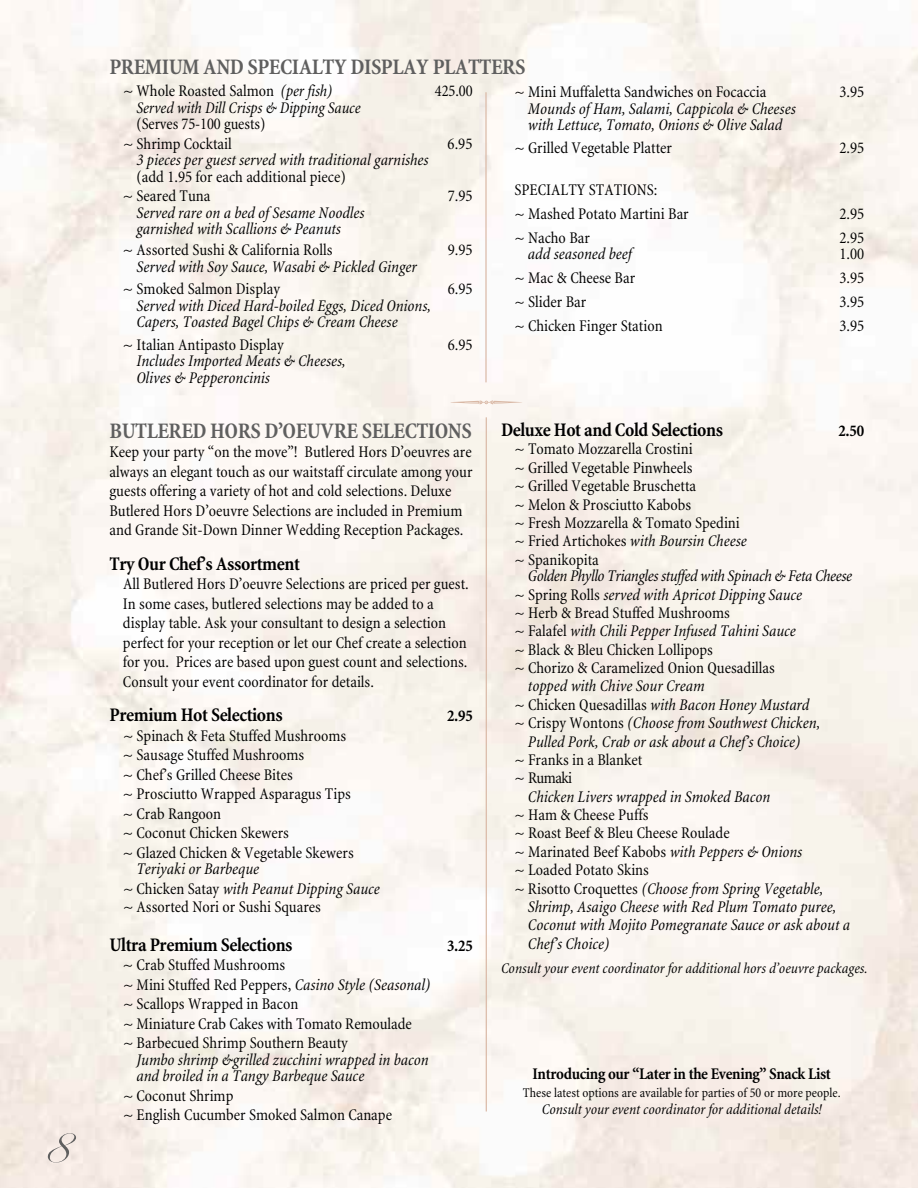
<style>
.page{position:relative;width:918px;height:1188px;background:#fff}
.page>*{position:absolute;margin:0;border:0;box-sizing:border-box;transform-origin:0 0}
.t1{font:54px "Edwardian Script ITC";color:#5f5f5f}
.t2{font:700 condensed 22.5px "Minion";letter-spacing:-.025em;color:#5f5f5f}
.t3{font:700 condensed 19.5px "Minion";letter-spacing:-.02em;color:#000}
.t4{font:condensed 16.5px/19.5px "Minion";color:#000}
.t5{font:italic condensed 16.5px/16.5px "Minion";color:#000}
.t6{font:700 condensed 16.5px "Minion";letter-spacing:-.02em;color:#000}
.t7{font:italic condensed 15px "Minion";color:#000}
.t8{font:condensed 13.5px "Minion";color:#000}
.s1{font-style:italic}
.s2{font-style:normal}
</style>
<div class="page">
<hr style="left:486px;top:417px;width:1px;height:695px;background:#d9b8a5">
<hr style="left:485px;top:92px;width:2px;height:290px;background:#d9b8a5">
<svg style="left:450px;top:400px;width:72px;height:4px"></svg>
<h1 class="t1" style="left:41px;top:1112px;width:27px">K</h1>
<h2 class="t2" style="left:110px;top:59px;width:417px">PREMIUM AND SPECIALTY DISPLAY PLATTERS</h2>
<p class="t4" style="left:123px;top:83px;width:211px">~ Whole Roasted Salmon <span class="s1">(per fish)</span></p>
<p class="t4" style="left:435px;top:83px;width:39px">425.00</p>
<p class="t5" style="left:137px;top:101px;width:226px">Served with Dill Crisps &amp; Dipping Sauce</p>
<p class="t4" style="left:123px;top:116px;width:144px;text-indent:14px">(Serves 75-100 guests) ~ Shrimp Cocktail</p>
<p class="t4" style="left:448px;top:135px;width:26px">6.95</p>
<p class="t5" style="left:136px;top:153px;width:294px">3 pieces per guest served with traditional garnishes</p>
<p class="t4" style="left:123px;top:168px;width:224px;text-indent:13px">(add 1.95 for each additional piece) ~ Seared Tuna</p>
<p class="t4" style="left:448px;top:188px;width:26px">7.95</p>
<p class="t5" style="left:136px;top:206px;width:230px">Served rare on a bed of Sesame Noodles garnished with Scallions &amp; Peanuts</p>
<p class="t4" style="left:123px;top:242px;width:211px">~ Assorted Sushi &amp; California Rolls</p>
<p class="t4" style="left:448px;top:242px;width:26px">9.95</p>
<p class="t5" style="left:136px;top:260px;width:282px">Served with Soy Sauce, Wasabi &amp; Pickled Ginger</p>
<p class="t4" style="left:123px;top:281px;width:159px">~ Smoked Salmon Display</p>
<p class="t4" style="left:448px;top:281px;width:26px">6.95</p>
<p class="t5" style="left:136px;top:299px;width:296px">Served with Diced Hard-boiled Eggs, Diced Onions,<br>Capers, Toasted Bagel Chips &amp; Cream Cheese</p>
<p class="t4" style="left:123px;top:336px;width:162px">~ Italian Antipasto Display</p>
<p class="t4" style="left:448px;top:336px;width:26px">6.95</p>
<p class="t5" style="left:136px;top:354px;width:211px">Includes Imported Meats &amp; Cheeses,<br>Olives &amp; Pepperoncinis</p>
<h2 class="t2" style="left:110px;top:422px;width:364px">BUTLERED HORS D’OEUVRE SELECTIONS</h2>
<p class="t4" style="left:109px;top:444px;width:365px">Keep your party “on the move”! Butlered Hors D’oeuvres are always an elegant touch as our waitstaff circulate among your guests offering a variety of hot and cold selections. Deluxe Butlered Hors D’oeuvre Selections are included in Premium and Grande Sit-Down Dinner Wedding Reception Packages.</p>
<p class="t3" style="left:110px;top:556px;width:192px">Try Our Chef’s Assortment</p>
<p class="t4" style="left:123px;top:576px;width:347px">All Butlered Hors D’oeuvre Selections are priced per guest.<br>In some cases, butlered selections may be added to a display table. Ask your consultant to design a selection perfect for your reception or let our Chef create a selection for you. Prices are based upon guest count and selections.<br>Consult your event coordinator for details.</p>
<p class="t3" style="left:110px;top:708px;width:175px">Premium Hot Selections</p>
<p class="t6" style="left:447px;top:710px;width:27px">2.95</p>
<p class="t4" style="left:123px;top:727px;width:232px">~ Spinach &amp; Feta Stuffed Mushrooms ~ Sausage Stuffed Mushrooms<br>~ Chef’s Grilled Cheese Bites<br>~ Prosciutto Wrapped Asparagus Tips ~ Crab Rangoon<br>~ Coconut Chicken Skewers<br>~ Glazed Chicken &amp; Vegetable Skewers</p>
<p class="t5" style="left:123px;top:861px;width:258px;line-height:18.9px;text-indent:13px">Teriyaki or Barbeque<br><span class="s2">~ Chicken Satay</span> with Peanut Dipping Sauce <span class="s2">~ Assorted Nori or Sushi Squares</span></p>
<p class="t3" style="left:110px;top:937px;width:185px">Ultra Premium Selections</p>
<p class="t6" style="left:447px;top:939px;width:27px">3.25</p>
<p class="t4" style="left:123px;top:957px;width:309px">~ Crab Stuffed Mushrooms<br>~ Mini Stuffed Red Peppers, <span class="s1">Casino Style (Seasonal) </span>~ Scallops Wrapped in Bacon<br>~ Miniature Crab Cakes with Tomato Remoulade<br>~ Barbecued Shrimp Southern Beauty</p>
<p class="t5" style="left:137px;top:1053px;width:294px">Jumbo shrimp &amp;grilled zucchini wrapped in bacon and broiled in a Tangy Barbeque Sauce</p>
<p class="t4" style="left:123px;top:1087px;width:271px">~ Coconut Shrimp<br>~ English Cucumber Smoked Salmon Canape</p>
<p class="t4" style="left:514px;top:83px;width:253px">~ Mini Muffaletta Sandwiches on Focaccia</p>
<p class="t4" style="left:839px;top:83px;width:26px">3.95</p>
<p class="t5" style="left:528px;top:102px;width:269px">Mounds of Ham, Salami, Cappicola &amp; Cheeses with Lettuce, Tomato, Onions &amp; Olive Salad</p>
<p class="t4" style="left:514px;top:139px;width:159px">~ Grilled Vegetable Platter</p>
<p class="t4" style="left:839px;top:139px;width:26px">2.95</p>
<p class="t4" style="left:514px;top:179px;width:176px;line-height:24px">SPECIALTY STATIONS:<br>~ Mashed Potato Martini Bar</p>
<p class="t4" style="left:839px;top:205px;width:26px">2.95</p>
<p class="t4" style="left:514px;top:229px;width:77px">~ Nacho Bar</p>
<p class="t4" style="left:839px;top:229px;width:26px">2.95</p>
<p class="t5" style="left:528px;top:247px;width:105px">add seasoned beef</p>
<p class="t4" style="left:839px;top:245px;width:26px">1.00</p>
<p class="t4" style="left:514px;top:269px;width:122px">~ Mac &amp; Cheese Bar</p>
<p class="t4" style="left:839px;top:269px;width:26px">3.95</p>
<p class="t4" style="left:514px;top:293px;width:73px">~ Slider Bar</p>
<p class="t4" style="left:839px;top:293px;width:26px">3.95</p>
<p class="t4" style="left:514px;top:317px;width:150px">~ Chicken Finger Station</p>
<p class="t4" style="left:839px;top:317px;width:26px">3.95</p>
<p class="t3" style="left:501px;top:422px;width:224px">Deluxe Hot and Cold Selections</p>
<p class="t6" style="left:839px;top:425px;width:27px">2.50</p>
<p class="t4" style="left:514px;top:441px;width:234px;line-height:18.5px">~ Tomato Mozzarella Crostini<br>~ Grilled Vegetable Pinwheels<br>~ Grilled Vegetable Bruschetta<br>~ Melon &amp; Prosciutto Kabobs<br>~ Fresh Mozzarella &amp; Tomato Spedini ~ Fried Artichokes <span class="s1">with Boursin Cheese </span>~ Spanikopita</p>
<p class="t5" style="left:514px;top:568px;width:339px;line-height:18.5px;text-indent:14px">Golden Phyllo Triangles stuffed with Spinach &amp; Feta Cheese <span class="s2">~ Spring Rolls</span> served with Apricot Dipping Sauce<br><span class="s2">~ Herb &amp; Bread Stuffed Mushrooms<br>~ Falafel</span> with Chili Pepper Infused Tahini Sauce<br><span class="s2">~ Black &amp; Bleu Chicken Lollipops<br>~ Chorizo &amp; Caramelized Onion Quesadillas</span></p>
<p class="t5" style="left:528px;top:679px;width:178px">topped with Chive Sour Cream</p>
<p class="t5" style="left:514px;top:698px;width:296px"><span class="s2">~ Chicken Quesadillas</span> with Bacon Honey Mustard</p>
<p class="t5" style="left:514px;top:716px;width:307px"><span class="s2">~ Crispy Wontons</span> (Choose from Southwest Chicken,</p>
<p class="t5" style="left:528px;top:735px;width:274px">Pulled Pork, Crab or ask about a Chef’s Choice)</p>
<p class="t4" style="left:514px;top:752px;width:129px;line-height:18.5px">~ Franks in a Blanket ~ Rumaki</p>
<p class="t5" style="left:528px;top:790px;width:244px">Chicken Livers wrapped in Smoked Bacon</p>
<p class="t4" style="left:514px;top:806px;width:136px">~ Ham &amp; Cheese Puffs</p>
<p class="t4" style="left:514px;top:825px;width:217px">~ Roast Beef &amp; Bleu Cheese Roulade</p>
<p class="t4" style="left:514px;top:843px;width:289px">~ Marinated Beef Kabobs <span class="s1">with Peppers &amp; Onions</span></p>
<p class="t4" style="left:514px;top:862px;width:136px">~ Loaded Potato Skins</p>
<p class="t5" style="left:514px;top:882px;width:310px"><span class="s2">~ Risotto Croquettes</span> (Choose from Spring Vegetable,</p>
<p class="t5" style="left:528px;top:900px;width:310px">Shrimp, Asaigo Cheese with Red Plum Tomato puree,</p>
<p class="t5" style="left:528px;top:918px;width:324px">Coconut with Mojito Pomegranate Sauce or ask about a</p>
<p class="t5" style="left:528px;top:937px;width:83px">Chef’s Choice)</p>
<p class="t7" style="left:501px;top:962px;width:368px">Consult your event coordinator for additional hors d’oeuvre packages.</p>
<p class="t6" style="left:533px;top:1068px;width:300px">Introducing our “Later in the Evening” Snack List</p>
<p class="t8" style="left:523px;top:1088px;width:319px">These latest options are available for parties of 50 or more people.</p>
<p class="t7" style="left:542px;top:1103px;width:282px">Consult your event coordinator for additional details!</p>
</div>
